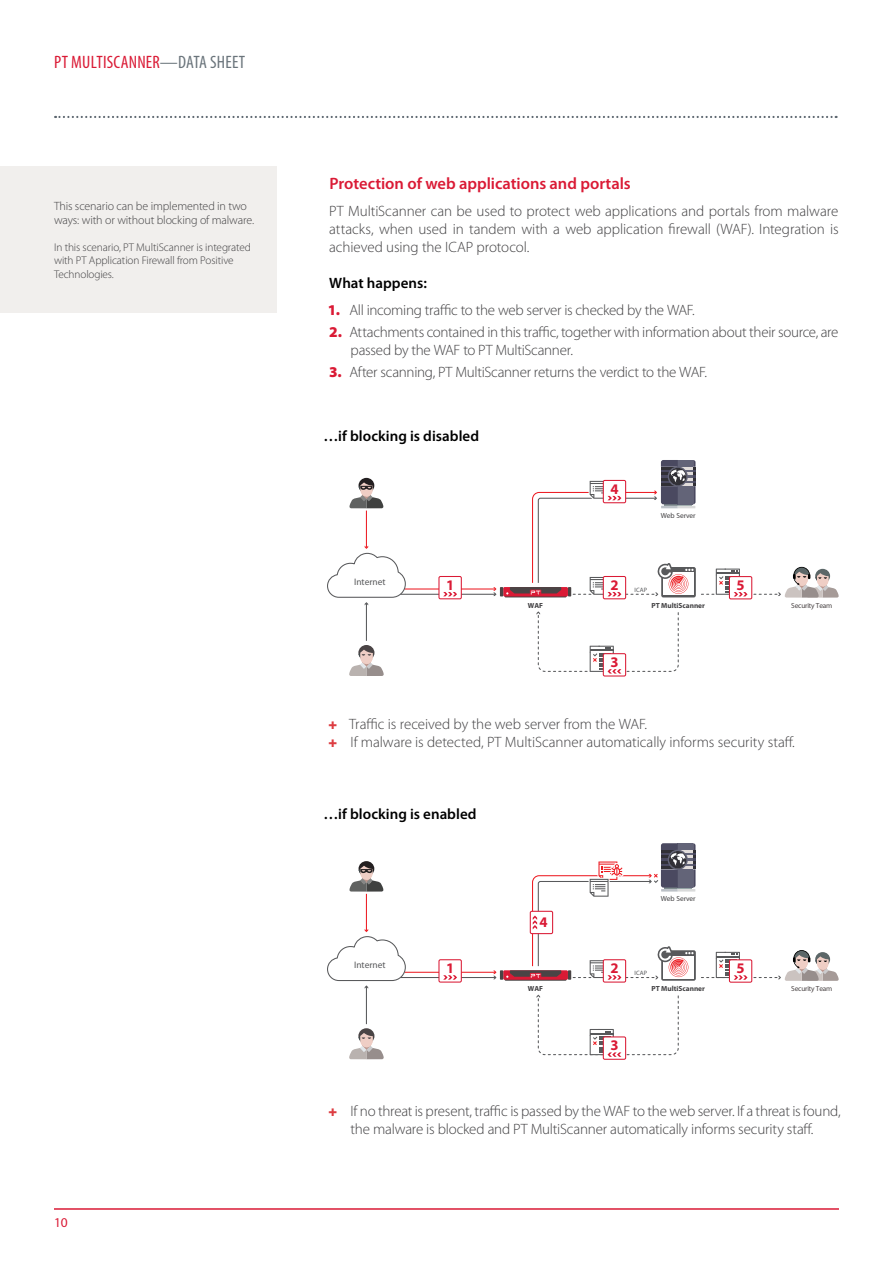
<style>
.page{position:relative;width:893px;height:1263px;background:#fff}
.page>*{position:absolute;margin:0;border:0;box-sizing:border-box;transform-origin:0 0}
.t1{font:condensed 18px "Myriad Pro";letter-spacing:.01em;color:#da1a35}
.t2{font:600 16.5px "Myriad Pro";color:#da1a35}
.t3{font:300 15px/18px "Myriad Pro";letter-spacing:-.015em;color:#414042}
.t4{font:600 15px "Myriad Pro";letter-spacing:.005em;color:#000}
.t5{font:700 14.7px "Myriad Pro";color:#da1a35}
.t6{font:13.5px "Myriad Pro";color:#da1a35}
.t7{font:300 12px/14.4px "Myriad Pro";letter-spacing:-.01em;color:#414042}
.t8{font:300 11.25px/13.5px "Myriad Pro";letter-spacing:-.01em;color:#414042}
.t9{font:9.45px "Myriad Pro";color:#58595b}
.t10{font:700 7.35px "Myriad Pro";color:#414042}
.t11{font:7.35px "Myriad Pro";letter-spacing:-.025em;color:#4a4445}
.t12{font:7.35px "Myriad Pro";color:#414042}
.t13{font:6.3px "Myriad Pro";letter-spacing:.02em;color:#58595b}
.s1{color:#6a747b}
.s2{font-weight:900;color:#da1a35}
</style>
<div class="page">
<hr style="left:54px;top:1208px;width:785px;height:2px;background:#da1a35">
<svg style="left:55px;top:116px;width:782px;height:2px"></svg>
<hr style="left:401px;top:594px;width:94px;height:1px;background:#58595b">
<hr style="left:404px;top:588px;width:91px;height:1px;background:#ed1d24">
<hr style="left:366px;top:511px;width:1px;height:37px;background:#ed1d24">
<hr style="left:366px;top:603px;width:1px;height:38px;background:#58595b">
<div style="left:661px;top:567px;width:35px;height:30px;background:#707172;border-radius:2px"></div>
<svg style="left:327px;top:546px;width:79px;height:59px"></svg>
<div style="left:439px;top:576px;width:22px;height:23px;background:#fff"></div>
<div style="left:438px;top:576px;width:24px;height:23px;border:1px solid #da1a35"></div>
<svg style="left:443px;top:592px;width:14px;height:4px"></svg>
<div style="left:603px;top:576px;width:23px;height:23px;border:1px solid #da1a35"></div>
<div style="left:603px;top:653px;width:23px;height:23px;border:1px solid #da1a35"></div>
<svg style="left:536px;top:611px;width:143px;height:62px"></svg>
<div style="left:359px;top:478px;width:15px;height:15px;background:#231f20;border-radius:50%"></div>
<svg style="left:349px;top:482px;width:35px;height:26px"></svg>
<div style="left:358px;top:645px;width:16px;height:15px;background:#4a4445;border-radius:50%"></div>
<svg style="left:349px;top:650px;width:35px;height:26px"></svg>
<svg style="left:493px;top:460px;width:202px;height:137px"></svg>
<div style="left:729px;top:576px;width:23px;height:23px;border:1px solid #da1a35"></div>
<svg style="left:701px;top:567px;width:138px;height:31px"></svg>
<hr style="left:401px;top:977px;width:94px;height:1px;background:#58595b">
<hr style="left:404px;top:972px;width:91px;height:1px;background:#ed1d24">
<hr style="left:366px;top:894px;width:1px;height:37px;background:#ed1d24">
<hr style="left:366px;top:987px;width:1px;height:37px;background:#58595b">
<svg style="left:661px;top:950px;width:35px;height:31px"></svg>
<div style="left:504px;top:972px;width:63px;height:9px;background:#797575"></div>
<svg style="left:327px;top:929px;width:79px;height:60px"></svg>
<div style="left:439px;top:960px;width:22px;height:22px;background:#fff"></div>
<div style="left:438px;top:959px;width:24px;height:23px;border:1px solid #da1a35"></div>
<svg style="left:443px;top:975px;width:14px;height:5px"></svg>
<div style="left:603px;top:959px;width:23px;height:23px;border:1px solid #da1a35"></div>
<div style="left:603px;top:1036px;width:23px;height:24px;border:1px solid #da1a35"></div>
<svg style="left:536px;top:994px;width:143px;height:63px"></svg>
<svg style="left:493px;top:843px;width:202px;height:137px"></svg>
<div style="left:359px;top:861px;width:15px;height:15px;background:#231f20;border-radius:50%"></div>
<svg style="left:349px;top:866px;width:35px;height:25px"></svg>
<svg style="left:358px;top:1028px;width:16px;height:16px"></svg>
<svg style="left:349px;top:1033px;width:35px;height:26px"></svg>
<div style="left:729px;top:959px;width:23px;height:24px;border:1px solid #da1a35"></div>
<svg style="left:701px;top:950px;width:138px;height:31px"></svg>
<div style="left:0;top:166px;width:277px;height:147px;background:#f1efed"></div>
<p class="t1" style="left:54px;top:52px;width:193px">PT MULTISCANNER<span class="s1">—DATA SHEET</span></p>
<p class="t7" style="left:54px;top:199px;width:202px">This scenario can be implemented in two ways: with or without blocking of malware.</p>
<p class="t8" style="left:54px;top:240px;width:198px">In this scenario, PT MultiScanner is integrated with PT Application Firewall from Positive<br>Technologies.</p>
<p class="t6" style="left:54px;top:1215px;width:15px">10</p>
<p class="t2" style="left:329px;top:174px;width:303px">Protection of web applications and portals</p>
<p class="t3" style="left:329px;top:202px;width:511px;text-align:justify">PT MultiScanner can be used to protect web applications and portals from malware attacks, when used in tandem with a web application firewall (WAF). Integration is achieved using the ICAP protocol.</p>
<p class="t4" style="left:329px;top:275px;width:99px">What happens:</p>
<p class="t3" style="left:328px;top:301px;width:368px"><span class="s2">1.</span> All incoming traffic to the web server is checked by the WAF.</p>
<p class="t3" style="left:351px;top:323px;width:489px;text-indent:-22px"><span class="s2">2.</span> Attachments contained in this traffic, together with information about their source, are passed by the WAF to PT MultiScanner.</p>
<p class="t3" style="left:329px;top:363px;width:379px"><span class="s2">3.</span> After scanning, PT MultiScanner returns the verdict to the WAF.</p>
<p class="t4" style="left:323px;top:428px;width:157px">…if blocking is disabled</p>
<p class="t5" style="left:610px;top:480px;width:10px">4</p>
<p class="t12" style="left:661px;top:511px;width:36px">Web Server</p>
<p class="t9" style="left:354px;top:577px;width:33px">Internet</p>
<p class="t5" style="left:446px;top:577px;width:10px">1</p>
<p class="t5" style="left:610px;top:577px;width:10px">2</p>
<p class="t10" style="left:528px;top:601px;width:17px">WAF</p>
<p class="t13" style="left:634px;top:586px;width:14px">ICAP</p>
<p class="t10" style="left:651px;top:601px;width:55px">PT MultiScanner</p>
<p class="t5" style="left:610px;top:654px;width:10px">3</p>
<p class="t5" style="left:736px;top:577px;width:10px">5</p>
<p class="t11" style="left:791px;top:602px;width:43px">Security Team</p>
<p class="t3" style="left:349px;top:715px;width:447px">Traffic is received by the web server from the WAF.<br>If malware is detected, PT MultiScanner automatically informs security staff.</p>
<p class="t4" style="left:323px;top:806px;width:155px">…if blocking is enabled</p>
<p class="t9" style="left:354px;top:960px;width:33px">Internet</p>
<p class="t5" style="left:446px;top:960px;width:10px">1</p>
<p class="t5" style="left:540px;top:913px;width:10px">4</p>
<p class="t10" style="left:528px;top:984px;width:17px">WAF</p>
<p class="t12" style="left:661px;top:894px;width:36px">Web Server</p>
<p class="t5" style="left:610px;top:960px;width:10px">2</p>
<p class="t13" style="left:634px;top:969px;width:14px">ICAP</p>
<p class="t5" style="left:736px;top:960px;width:10px">5</p>
<p class="t10" style="left:651px;top:984px;width:55px">PT MultiScanner</p>
<p class="t11" style="left:791px;top:985px;width:43px">Security Team</p>
<p class="t5" style="left:610px;top:1037px;width:10px">3</p>
<p class="t3" style="left:350px;top:1102px;width:492px">If no threat is present, traffic is passed by the WAF to the web server. If a threat is found, the malware is blocked and PT MultiScanner automatically informs security staff.</p>
</div>
